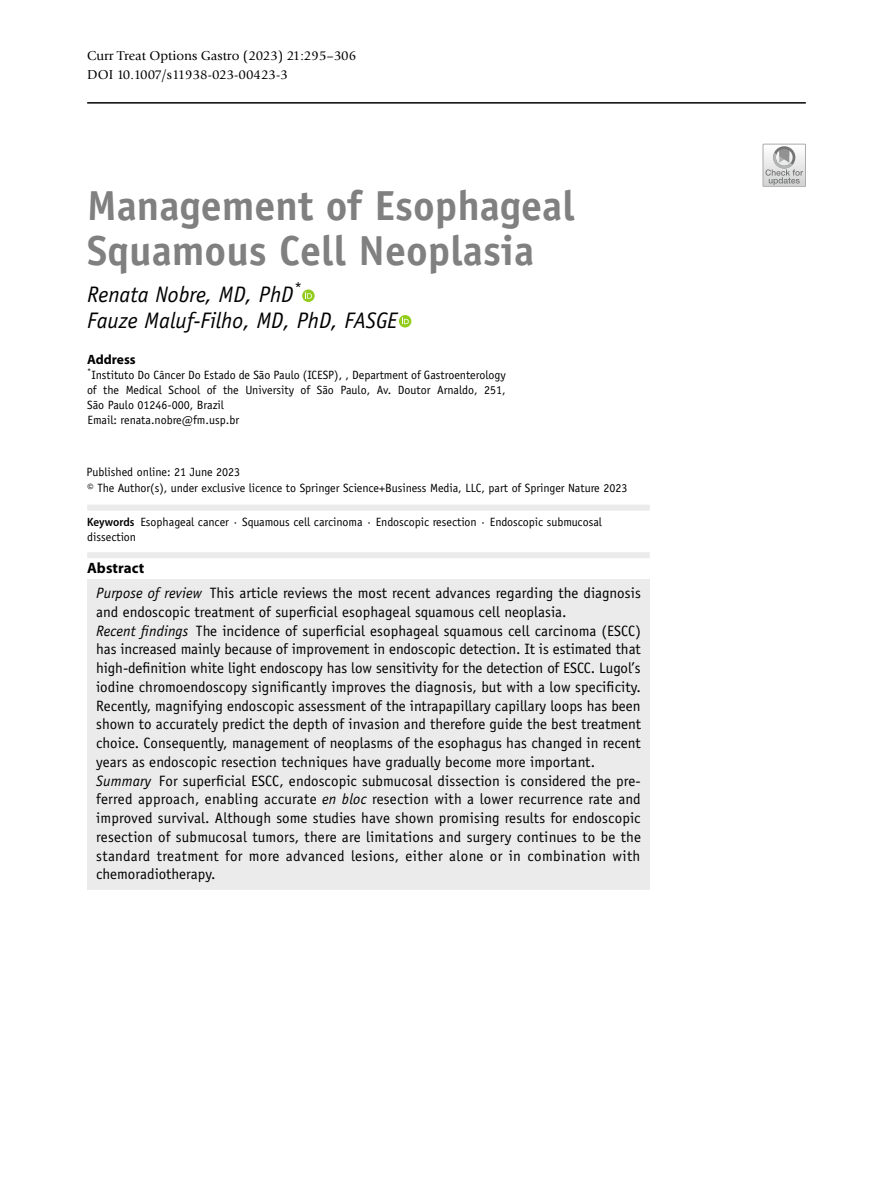
<style>
.page{position:relative;width:893px;height:1187px;background:#fff}
.page>*{position:absolute;margin:0;border:0;box-sizing:border-box;transform-origin:0 0}
.t1{font:700 42px/45px "Officina Sans";color:#808080}
.t2{font:italic 22.5px/25.5px "Officina Sans";color:#000}
.t3{font:15px/18.8px "Officina Sans";letter-spacing:.005em;color:#000}
.t4{font:700 15px "Myriad Pro";letter-spacing:.005em;color:#000}
.t5{font:13.5px "Giovanni";color:#000}
.t6{font:700 13.5px "Myriad Pro";color:#000}
.t7{font:12px/15px "Officina Sans";color:#000}
.s1{font-family:"Myriad Pro";font-weight:600;font-stretch:semi-condensed}
.s2{font-style:italic}
</style>
<div class="page">
<hr style="left:87px;top:102px;width:719px;height:2px;background:#000">
<div style="left:87px;top:504px;width:563px;height:6px;background:#ebebeb"></div>
<div style="left:87px;top:552px;width:563px;height:6px;background:#ebebeb"></div>
<div style="left:87px;top:579px;width:563px;height:48px;background:#ebebeb"></div>
<div style="left:87px;top:616px;width:563px;height:161px;background:#ebebeb"></div>
<div style="left:87px;top:766px;width:563px;height:123px;background:#ebebeb"></div>
<svg style="left:302px;top:289px;width:13px;height:13px"></svg>
<svg style="left:305px;top:292px;width:7px;height:6px"></svg>
<div style="left:399px;top:315px;width:12px;height:12px;background:#92cd1d;border-radius:50%"></div>
<svg style="left:402px;top:317px;width:7px;height:7px"></svg>
<div style="left:763px;top:144px;width:43px;height:43px;border:1px solid #ababac"></div>
<svg style="left:763px;top:144px;width:42px;height:42px"></svg>
<p class="t5" style="left:87px;top:48px;width:271px">Curr Treat Options Gastro (2023) 21:295–306</p>
<p class="t5" style="left:87px;top:67px;width:202px">DOI 10.1007/s11938-023-00423-3</p>
<h1 class="t1" style="left:87px;top:183px;width:489px">Management of Esophageal<br>Squamous Cell Neoplasia</h1>
<h2 class="t2" style="left:87px;top:282px;width:312px">Renata Nobre, MD, PhD<sup>*<br></sup>Fauze Maluf‑Filho, MD, PhD, FASGE</h2>
<p class="t6" style="left:87px;top:350px;width:50px">Address</p>
<p class="t7" style="left:87px;top:367px;width:420px"><sup>*</sup>Instituto Do Câncer Do Estado de São Paulo (ICESP), , Department of Gastroenterology of the Medical School of the University of São Paulo, Av. Doutor Arnaldo, 251, São Paulo 01246‑000, Brazil<br>Email: renata.nobre@fm.usp.br</p>
<p class="t7" style="left:87px;top:464px;width:155px">Published online: 21 June 2023</p>
<p class="t7" style="left:87px;top:480px;width:542px">© The Author(s), under exclusive licence to Springer Science+Business Media, LLC, part of Springer Nature 2023</p>
<p class="t7" style="left:87px;top:514px;width:516px"><span class="s1">Keywords</span> Esophageal cancer · Squamous cell carcinoma · Endoscopic resection · Endoscopic submucosal dissection</p>
<p class="t4" style="left:87px;top:558px;width:59px">Abstract</p>
<p class="t3" style="left:96px;top:583px;width:546px"><span class="s2">Purpose of review</span> This article reviews the most recent advances regarding the diagnosis and endoscopic treatment of superficial esophageal squamous cell neoplasia.<br><span class="s2">Recent findings</span> The incidence of superficial esophageal squamous cell carcinoma (ESCC) has increased mainly because of improvement in endoscopic detection. It is estimated that high-definition white light endoscopy has low sensitivity for the detection of ESCC. Lugol’s iodine chromoendoscopy significantly improves the diagnosis, but with a low specificity.<br>Recently, magnifying endoscopic assessment of the intrapapillary capillary loops has been shown to accurately predict the depth of invasion and therefore guide the best treatment choice. Consequently, management of neoplasms of the esophagus has changed in recent years as endoscopic resection techniques have gradually become more important.<br><span class="s2">Summary</span> For superficial ESCC, endoscopic submucosal dissection is considered the pre‑ ferred approach, enabling accurate <span class="s2">en bloc</span> resection with a lower recurrence rate and improved survival. Although some studies have shown promising results for endoscopic resection of submucosal tumors, there are limitations and surgery continues to be the standard treatment for more advanced lesions, either alone or in combination with chemoradiotherapy.</p>
</div>
